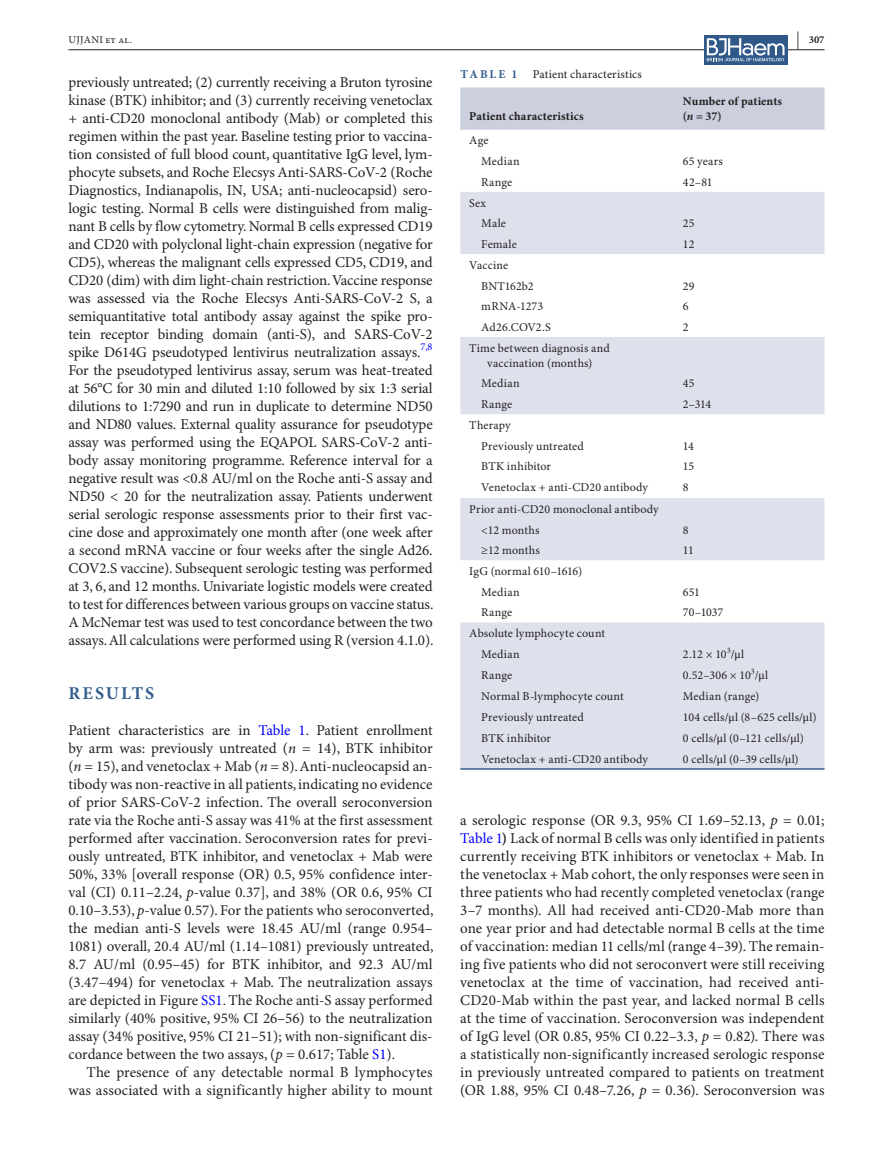
<style>
.page{position:relative;width:893px;height:1174px;background:#fff}
.page>*{position:absolute;margin:0;border:0;box-sizing:border-box;transform-origin:0 0}
.t1{font:700 18px "Minion Pro";letter-spacing:.11em;color:#325d8e}
.t2{font:15px/18px "Minion Pro";letter-spacing:-.005em;color:#231f20;text-align:justify}
.t3{font:12px/20.7px "Minion Pro";letter-spacing:.01em;color:#231f20}
.t4{font:700 12px/15px "Minion Pro";letter-spacing:.01em;color:#231f20}
.t5{font:700 12px "Minion Pro";letter-spacing:.165em;color:#325d8e}
.t6{font:10.5px "Minion Pro";letter-spacing:.03em;color:#231f20}
.t7{font:700 10.5px "Minion Pro";color:#231f20}
.t8{font:10.5px "Minion Pro";color:#00f}
.t9{font:8.4px "Minion Pro";color:#231f20}
.s1{font-size:18px}
.s2{font-style:italic}
.s3{color:#00f}
.s4{font-family:"STIX"}
.s5{font-weight:700}
</style>
<div class="page">
<hr style="left:68px;top:49px;width:756px;height:1px;background:#231f20">
<svg style="left:704px;top:35px;width:83px;height:30px"></svg>
<svg style="left:707px;top:38px;width:77px;height:23px"></svg>
<div style="left:460px;top:87px;width:364px;height:43px;background:#cbcfde"></div>
<svg style="left:460px;top:192px;width:364px;height:576px;fill:#dee1eb"></svg>
<hr style="left:460px;top:768px;width:214px;height:1px;background:#325d8e">
<hr style="left:674px;top:768px;width:150px;height:1px;background:#325d8e">
<p class="t6" style="left:68px;top:33px;width:65px">UJJANI et al.</p>
<p class="t7" style="left:797px;top:33px;width:29px"><span class="s1">|</span> 307</p>
<p class="t2" style="left:68px;top:74px;width:366px">previously untreated; (2) currently receiving a Bruton tyrosine kinase (BTK) inhibitor; and (3) currently receiving venetoclax + anti-CD20 monoclonal antibody (Mab) or completed this regimen within the past year. Baseline testing prior to vaccina&shy;tion consisted of full blood count, quantitative IgG level, lym&shy;phocyte subsets, and Roche Elecsys Anti-SARS-CoV-2 (Roche Diagnostics, Indianapolis, IN, USA; anti-nucleocapsid) sero&shy;logic testing. Normal B cells were distinguished from malig&shy;nant B cells by flow cytometry. Normal B cells expressed CD19 and CD20 with polyclonal light-chain expression (negative for CD5), whereas the malignant cells expressed CD5, CD19, and CD20 (dim) with dim light-chain restriction. Vaccine response was assessed via the Roche Elecsys Anti-SARS-CoV-2 S, a semiquantitative total antibody assay against the spike pro&shy;tein receptor binding domain (anti-S), and SARS-CoV-2 spike D614G pseudotyped lentivirus neutralization assays.</p>
<p class="t5" style="left:460px;top:67px;width:59px">TABLE 1</p>
<p class="t3" style="left:533px;top:64px;width:111px">Patient characteristics</p>
<p class="t4" style="left:469px;top:110px;width:116px">Patient characteristics</p>
<p class="t4" style="left:683px;top:95px;width:101px">Number of patients (<span class="s2">n</span> = 37)</p>
<p class="t3" style="left:481px;top:131px;width:40px;text-indent:-12px">Age<br>Median</p>
<p class="t3" style="left:683px;top:151px;width:41px">65 years</p>
<p class="t3" style="left:481px;top:172px;width:32px">Range</p>
<p class="t3" style="left:683px;top:172px;width:31px">42–81</p>
<p class="t3" style="left:481px;top:193px;width:26px;text-indent:-12px">Sex<br>Male</p>
<p class="t3" style="left:683px;top:214px;width:13px">25</p>
<p class="t3" style="left:481px;top:234px;width:37px">Female</p>
<p class="t3" style="left:683px;top:234px;width:13px">12</p>
<p class="t3" style="left:481px;top:255px;width:54px;text-indent:-12px">Vaccine<br>BNT162b2</p>
<p class="t3" style="left:683px;top:276px;width:13px">29</p>
<p class="t3" style="left:481px;top:296px;width:63px">mRNA-1273</p>
<p class="t3" style="left:683px;top:296px;width:7px">6</p>
<p class="t3" style="left:481px;top:317px;width:71px">Ad26.COV2.S</p>
<p class="t3" style="left:683px;top:317px;width:7px">2</p>
<p class="t3" style="left:469px;top:341px;width:142px;line-height:15px;text-align:center">Time between diagnosis and vaccination (months)</p>
<p class="t3" style="left:481px;top:374px;width:40px">Median</p>
<p class="t3" style="left:683px;top:374px;width:13px">45</p>
<p class="t3" style="left:481px;top:394px;width:32px">Range</p>
<p class="t3" style="left:683px;top:394px;width:30px">2–314</p>
<p class="t3" style="left:481px;top:415px;width:104px;text-indent:-12px">Therapy<br>Previously untreated</p>
<p class="t8" style="left:420px;top:341px;width:14px">7,8</p>
<p class="t2" style="left:68px;top:362px;width:367px">For the pseudotyped lentivirus assay, serum was heat-treated at 56°C for 30 min and diluted 1:10 followed by six 1:3 serial dilutions to 1:7290 and run in duplicate to determine ND50 and ND80 values. External quality assurance for pseudotype assay was performed using the EQAPOL SARS-CoV-2 anti&shy;body assay monitoring programme. Reference interval for a negative result was &lt;0.8 AU/ml on the Roche anti-S assay and ND50 &lt; 20 for the neutralization assay. Patients underwent serial serologic response assessments prior to their first vac&shy;cine dose and approximately one month after (one week after a second mRNA vaccine or four weeks after the single Ad26.<br>COV2.S vaccine). Subsequent serologic testing was performed at 3, 6, and 12 months. Univariate logistic models were created to test for differences between various groups on vaccine status.<br>A McNemar test was used to test concordance between the two assays. All calculations were performed using R (version 4.1.0).</p>
<p class="t1" style="left:68px;top:682px;width:87px">RESULTS</p>
<p class="t2" style="left:68px;top:722px;width:366px">Patient characteristics are in <span class="s3">Table 1</span>. Patient enrollment by arm was: previously untreated (<span class="s2">n</span> = 14), BTK inhibitor (<span class="s2">n</span> = 15), and venetoclax + Mab (<span class="s2">n</span> = 8). Anti-nucleocapsid an&shy;tibody was non-reactive in all patients, indicating no evidence of prior SARS-CoV-2 infection. The overall seroconversion rate via the Roche anti-S assay was 41% at the first assessment performed after vaccination. Seroconversion rates for previ&shy;ously untreated, BTK inhibitor, and venetoclax + Mab were 50%, 33% [overall response (OR) 0.5, 95% confidence inter&shy;val (CI) 0.11–2.24, <span class="s2">p</span>-value 0.37], and 38% (OR 0.6, 95% CI 0.10–3.53), <span class="s2">p</span>-value 0.57). For the patients who seroconverted, the median anti-S levels were 18.45 AU/ml (range 0.954– 1081) overall, 20.4 AU/ml (1.14–1081) previously untreated, 8.7 AU/ml (0.95–45) for BTK inhibitor, and 92.3 AU/ml (3.47–494) for venetoclax + Mab. The neutralization assays are depicted in Figure <span class="s3">SS1</span>. The Roche anti-S assay performed similarly (40% positive, 95% CI 26–56) to the neutralization assay (34% positive, 95% CI 21–51); with non-significant dis&shy;cordance between the two assays, (<span class="s2">p</span> = 0.617; Table <span class="s3">S1</span>).</p>
<p class="t2" style="left:68px;top:1064px;width:366px;text-align:right">The presence of any detectable normal B lymphocytes was associated with a significantly higher ability to mount</p>
<p class="t3" style="left:683px;top:436px;width:13px">14</p>
<p class="t3" style="left:481px;top:457px;width:71px">BTK inhibitor</p>
<p class="t3" style="left:683px;top:457px;width:13px">15</p>
<p class="t3" style="left:481px;top:477px;width:168px">Venetoclax + anti-CD20 antibody</p>
<p class="t3" style="left:683px;top:477px;width:7px">8</p>
<p class="t3" style="left:481px;top:499px;width:179px;text-indent:-12px">Prior anti-CD20 monoclonal antibody &lt;12 months</p>
<p class="t3" style="left:683px;top:520px;width:7px">8</p>
<p class="t3" style="left:481px;top:540px;width:60px">≥12 months</p>
<p class="t3" style="left:683px;top:540px;width:13px">11</p>
<p class="t3" style="left:481px;top:561px;width:103px;text-indent:-12px">IgG (normal 610–1616)<br>Median</p>
<p class="t3" style="left:683px;top:582px;width:18px">651</p>
<p class="t3" style="left:481px;top:603px;width:32px">Range</p>
<p class="t3" style="left:683px;top:603px;width:42px">70–1037</p>
<p class="t3" style="left:481px;top:623px;width:125px;text-indent:-12px">Absolute lymphocyte count<br>Median</p>
<p class="t9" style="left:727px;top:645px;width:6px">3</p>
<p class="t3" style="left:683px;top:644px;width:63px">2.12 × 10 /<span class="s4">μ</span>l</p>
<p class="t9" style="left:751px;top:666px;width:6px">3</p>
<p class="t3" style="left:481px;top:665px;width:32px">Range</p>
<p class="t3" style="left:683px;top:665px;width:87px">0.52–306 × 10 /<span class="s4">μ</span>l</p>
<p class="t3" style="left:481px;top:686px;width:144px">Normal B-lymphocyte count</p>
<p class="t3" style="left:683px;top:686px;width:78px">Median (range)</p>
<p class="t3" style="left:481px;top:707px;width:104px">Previously untreated</p>
<p class="t3" style="left:683px;top:707px;width:135px">104 cells/<span class="s4">μ</span>l (8–625 cells/<span class="s4">μ</span>l)</p>
<p class="t3" style="left:481px;top:728px;width:71px">BTK inhibitor</p>
<p class="t3" style="left:683px;top:728px;width:123px">0 cells/<span class="s4">μ</span>l (0–121 cells/<span class="s4">μ</span>l)</p>
<p class="t3" style="left:481px;top:749px;width:168px">Venetoclax + anti-CD20 antibody</p>
<p class="t3" style="left:683px;top:749px;width:117px">0 cells/<span class="s4">μ</span>l (0–39 cells/<span class="s4">μ</span>l)</p>
<p class="t2" style="left:460px;top:812px;width:366px">a serologic response (OR 9.3, 95% CI 1.69–52.13, <span class="s2">p</span> = 0.01; <span class="s3">Table 1</span><span class="s5">)</span> Lack of normal B cells was only identified in patients currently receiving BTK inhibitors or venetoclax + Mab. In the venetoclax + Mab cohort, the only responses were seen in three patients who had recently completed venetoclax (range 3–7 months). All had received anti-CD20-Mab more than one year prior and had detectable normal B cells at the time of vaccination: median 11 cells/ml (range 4–39). The remain&shy;ing five patients who did not seroconvert were still receiving venetoclax at the time of vaccination, had received anti-CD20-Mab within the past year, and lacked normal B cells at the time of vaccination. Seroconversion was independent of IgG level (OR 0.85, 95% CI 0.22–3.3, <span class="s2">p</span> = 0.82). There was a statistically non-significantly increased serologic response in previously untreated compared to patients on treatment (OR 1.88, 95% CI 0.48–7.26, <span class="s2">p</span> = 0.36). Seroconversion was</p>
</div>
